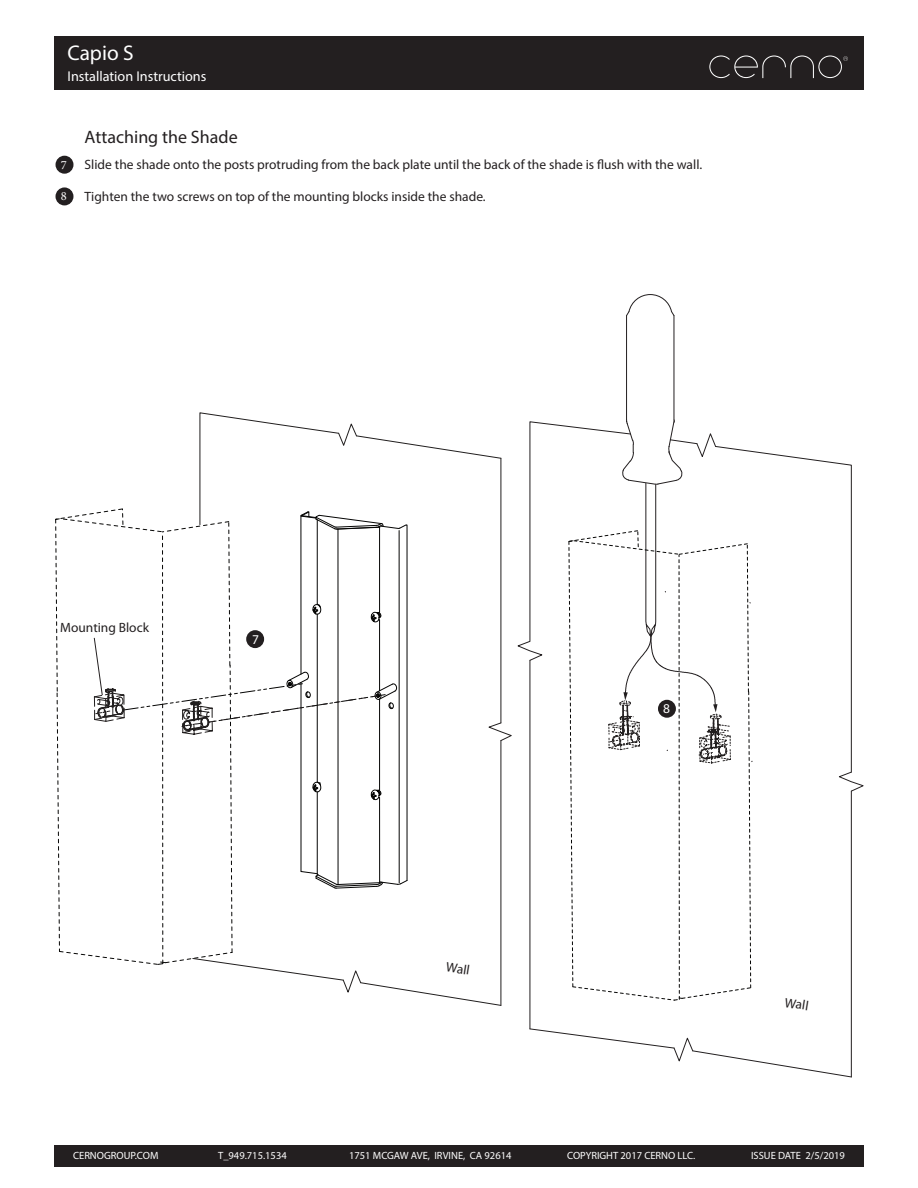
<style>
.page{position:relative;width:918px;height:1188px;background:#fff}
.page>*{position:absolute;margin:0;border:0;box-sizing:border-box;transform-origin:0 0}
.t1{font:21.3px "Myriad Pro";color:#fff}
.t2{font:18px "Myriad Pro";color:#231f20}
.t3{font:14.25px "Myriad Pro";color:#fff}
.t4{font:13.5px "Myriad Pro";color:#231f20}
.t5{font:13.5px "Myriad Pro";color:#fff}
.t6{font:12.6px "Minion Pro";color:#fff}
.t7{font:10.5px "Myriad Pro";color:#fff}
</style>
<div class="page">
<div style="left:54px;top:36px;width:810px;height:54px;background:#231f20"></div>
<svg style="left:709px;top:55px;width:139px;height:23px"></svg>
<div style="left:54px;top:1145px;width:810px;height:21px;background:#231f20"></div>
<div style="left:56px;top:187px;width:17px;height:18px;background:#231f20;border-radius:50%"></div>
<div style="left:56px;top:156px;width:17px;height:18px;background:#231f20;border-radius:50%"></div>
<hr style="left:626px;top:316px;width:1px;height:103px;background:#231f20">
<hr style="left:674px;top:316px;width:1px;height:104px;background:#231f20">
<svg style="left:626px;top:294px;width:48px;height:22px"></svg>
<svg style="left:753px;top:451px;width:99px;height:321px"></svg>
<hr style="left:851px;top:791px;width:1px;height:286px;background:#231f20">
<svg style="left:530px;top:1028px;width:322px;height:49px"></svg>
<svg style="left:839px;top:772px;width:25px;height:20px"></svg>
<hr style="left:530px;top:660px;width:1px;height:369px;background:#231f20">
<svg style="left:55px;top:412px;width:698px;height:594px"></svg>
<h1 class="t1" style="left:68px;top:40px;width:68px">Capio S</h1>
<p class="t3" style="left:68px;top:67px;width:140px">Installation Instructions</p>
<p class="t6" style="left:61px;top:156px;width:8px">7</p>
<p class="t2" style="left:85px;top:126px;width:155px">Attaching the Shade</p>
<p class="t4" style="left:85px;top:156px;width:619px">Slide the shade onto the posts protruding from the back plate until the back of the shade is flush with the wall.</p>
<p class="t6" style="left:61px;top:188px;width:8px">8</p>
<p class="t4" style="left:85px;top:189px;width:403px">Tighten the two screws on top of the mounting blocks inside the shade.</p>
<p class="t4" style="left:60px;top:619px;width:90px">Mounting Block</p>
<p class="t5" style="left:252px;top:631px;width:8px">7</p>
<p class="t4" style="left:448px;top:958px;width:25px;rotate:9deg">Wall</p>
<p class="t5" style="left:663px;top:701px;width:8px">8</p>
<p class="t4" style="left:786px;top:994px;width:25px;rotate:9deg">Wall</p>
<p class="t7" style="left:73px;top:1149px;width:87px">CERNOGROUP.COM</p>
<p class="t7" style="left:218px;top:1149px;width:70px">T_949.715.1534</p>
<p class="t7" style="left:349px;top:1149px;width:164px">1751 MCGAW AVE, IRVINE, CA 92614</p>
<p class="t7" style="left:567px;top:1149px;width:130px">COPYRIGHT 2017 CERNO LLC.</p>
<p class="t7" style="left:751px;top:1149px;width:95px">ISSUE DATE 2/5/2019</p>
</div>
